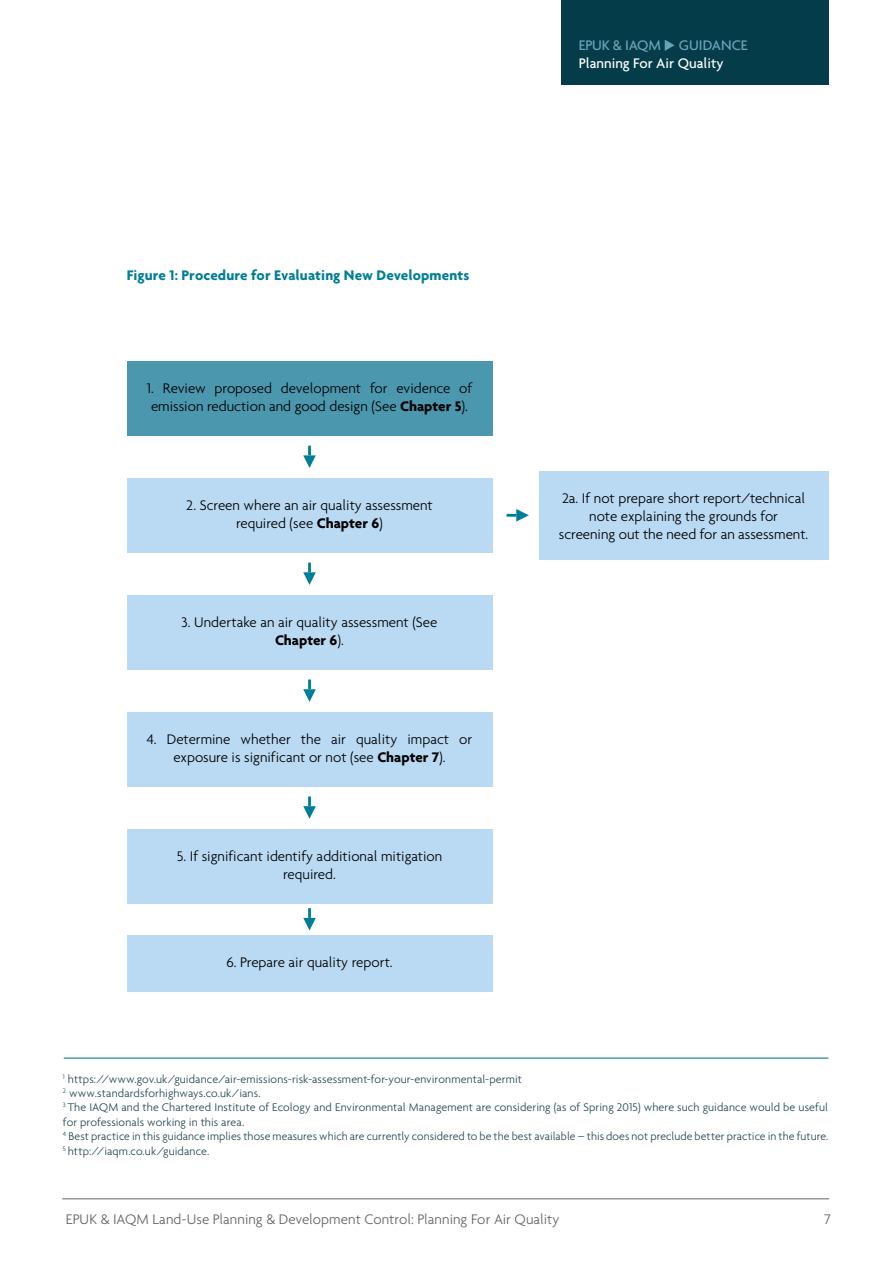
<style>
.page{position:relative;width:893px;height:1263px;background:#fff}
.page>*{position:absolute;margin:0;border:0;box-sizing:border-box;transform-origin:0 0}
.t1{font:300 15px/18px "Agenda";color:#000;text-align:center}
.t2{font:300 15px "Agenda";color:#646569}
.t3{font:700 15px "Agenda";letter-spacing:.005em;color:#007e98}
.t4{font:500 15px/18px "Agenda";color:#fff}
.t5{font:300 12px/14.4px "Agenda";letter-spacing:.01em;color:#244754}
.s1{font-weight:700}
.s2{color:#68a4b9}
</style>
<div class="page">
<hr style="left:62px;top:1198px;width:767px;height:1px;background:#646569">
<div style="left:562px;top:0;width:267px;height:85px;background:#053c49"></div>
<svg style="left:303px;top:446px;width:13px;height:22px"></svg>
<svg style="left:303px;top:563px;width:13px;height:22px"></svg>
<svg style="left:507px;top:509px;width:22px;height:13px"></svg>
<svg style="left:303px;top:679px;width:13px;height:23px"></svg>
<svg style="left:303px;top:796px;width:13px;height:23px"></svg>
<svg style="left:303px;top:908px;width:13px;height:22px"></svg>
<div style="left:127px;top:361px;width:365px;height:75px;background:#4b97ae"></div>
<div style="left:127px;top:478px;width:365px;height:74px;background:#badaf3"></div>
<div style="left:127px;top:595px;width:365px;height:74px;background:#badaf3"></div>
<div style="left:127px;top:712px;width:365px;height:74px;background:#badaf3"></div>
<div style="left:127px;top:829px;width:365px;height:74px;background:#badaf3"></div>
<div style="left:127px;top:935px;width:365px;height:57px;background:#badaf3"></div>
<div style="left:539px;top:471px;width:289px;height:89px;background:#badaf3"></div>
<hr style="left:64px;top:1057px;width:764px;height:2px;background:#509ab0">
<p class="t3" style="left:127px;top:266px;width:344px">Figure 1: Procedure for Evaluating New Developments</p>
<p class="t1" style="left:147px;top:379px;width:327px;text-align:left">1. Review proposed development for evidence of emission reduction and good design (See <span class="s1">Chapter 5</span>).</p>
<p class="t1" style="left:186px;top:496px;width:248px">2. Screen where an air quality assessment required (see <span class="s1">Chapter 6</span>)</p>
<p class="t1" style="left:182px;top:613px;width:257px">3. Undertake an air quality assessment (See<br><span class="s1">Chapter 6</span>).</p>
<p class="t1" style="left:147px;top:730px;width:327px">4. Determine whether the air quality impact or exposure is significant or not (see <span class="s1">Chapter 7</span>).</p>
<p class="t1" style="left:177px;top:847px;width:267px">5. If significant identify additional mitigation required.</p>
<p class="t1" style="left:226px;top:953px;width:168px">6. Prepare air quality report.</p>
<p class="t4" style="left:579px;top:36px;width:170px"><span class="s2">EPUK &amp; IAQM</span> <span class="s2">◆ GUIDANCE<br></span>Planning For Air Quality</p>
<p class="t1" style="left:559px;top:489px;width:251px">2a. If not prepare short report/technical note explaining the grounds for<br>screening out the need for an assessment.</p>
<p class="t5" style="left:63px;top:1071px;width:767px"><sup>1</sup> https://www.gov.uk/guidance/air-emissions-risk-assessment-for-your-environmental-permit<br><sup>2</sup> www.standardsforhighways.co.uk/ians.<br><sup>3</sup> The IAQM and the Chartered Institute of Ecology and Environmental Management are considering (as of Spring 2015) where such guidance would be useful for professionals working in this area.<br><sup>4</sup> Best practice in this guidance implies those measures which are currently considered to be the best available – this does not preclude better practice in the future.<br><sup>5</sup> http://iaqm.co.uk/guidance.</p>
<p class="t2" style="left:66px;top:1210px;width:495px">EPUK &amp; IAQM Land-Use Planning &amp; Development Control: Planning For Air Quality</p>
<p class="t2" style="left:824px;top:1210px;width:8px">7</p>
</div>
